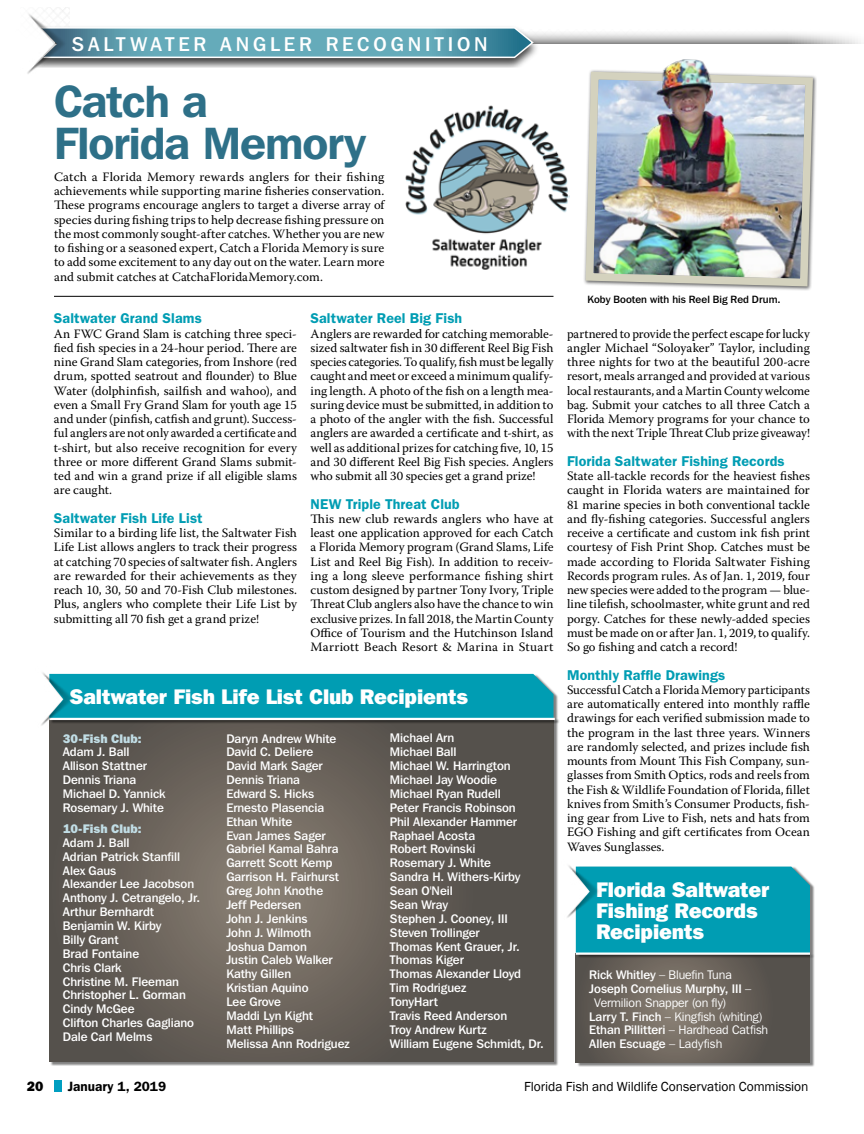
<style>
.page{position:relative;width:864px;height:1134px;background:#fff}
.page>*{position:absolute;margin:0;border:0;box-sizing:border-box;transform-origin:0 0}
.t1{font:600 45px/42px "Franklin Gothic IT Cby BT";letter-spacing:-.02em;color:#2e7088}
.t2{font:800 21px/21px "Franklin Gothic IT Cby BT";letter-spacing:-.01em;color:#fff}
.t3{font:500 19.8px "Franklin Gothic IT Cby BT";letter-spacing:.2em;color:#fff}
.t4{font:600 14.25px "Franklin Gothic";letter-spacing:.005em;color:#009db3}
.t5{font:13.5px "Franklin Gothic";letter-spacing:-.005em;color:#000}
.t6{font:600 13.5px "Franklin Gothic";color:#000}
.t7{font:800 13.5px "Franklin Gothic IT Cby BT";color:#000}
.t8{font:12.75px/14.2px "Warnock Pro";color:#000;text-align:justify}
.t9{font:500 12.3px/13.8px "Franklin Gothic IT Cby BT";letter-spacing:-.005em;color:#fff}
.t10{font:12.3px "Franklin Gothic IT Cby BT";letter-spacing:-.01em;color:#fff}
.t11{font:800 12.3px "Franklin Gothic IT Cby BT";color:#c1dde5}
.t12{font:500 10.5px "Franklin Gothic IT Cby BT";letter-spacing:.005em;color:#000}
.s1{font-weight:500}
.s2{font-weight:400}
</style>
<div class="page">
<div style="left:56px;top:30px;width:808px;height:23px;background:#000;opacity:.9"></div>
<div style="left:56px;top:45px;width:808px;height:8px;background:#fff"></div>
<div style="left:33px;top:25px;width:507px;height:43px;background:#000;opacity:.75"></div>
<svg style="left:70px;top:26px;width:465px;height:33px;background:#71aab8"></svg>
<img style="left:27px;top:8px;width:43px;height:66px">
<hr style="left:54px;top:296px;width:500px;height:1px;background:#000">
<img style="left:405px;top:105px;width:164px;height:165px">
<div style="left:51px;top:719px;width:508px;height:347px;background:#000;opacity:.5"></div>
<svg style="left:49px;top:724px;width:505px;height:338px;background:#645d56"></svg>
<div style="left:51px;top:674px;width:509px;height:50px;background:#000;opacity:.5"></div>
<div style="left:76px;top:674px;width:478px;height:44px;background:#009db3"></div>
<hr style="left:49px;top:718px;width:506px;height:2px;background:#fff">
<img style="left:41px;top:672px;width:35px;height:58px">
<div style="left:577px;top:954px;width:238px;height:113px;background:#000;opacity:.5"></div>
<svg style="left:576px;top:955px;width:234px;height:108px;background:#686159"></svg>
<div style="left:577px;top:867px;width:238px;height:92px;background:#000;opacity:.5"></div>
<div style="left:576px;top:867px;width:234px;height:86px;background:#009db3"></div>
<hr style="left:576px;top:953px;width:234px;height:2px;background:#fff">
<img style="left:567px;top:865px;width:36px;height:58px">
<img style="left:584px;top:70px;width:233px;height:220px">
<img style="left:623px;top:59px;width:119px;height:79px">
<div style="left:54px;top:1080px;width:7px;height:11px;background:#009ec0"></div>
<h3 class="t3" style="left:72px;top:31px;width:418px">SALTWATER ANGLER RECOGNITION</h3>
<h1 class="t1" style="left:54px;top:80px;width:314px">Catch a<br>Florida Memory</h1>
<p class="t8" style="left:54px;top:169px;width:332px">Catch a Florida Memory rewards anglers for their fishing achievements while supporting marine fisheries conservation.<br>These programs encourage anglers to target a diverse array of species during fishing trips to help decrease fishing pressure on the most commonly sought-after catches. Whether you are new to fishing or a seasoned expert, Catch a Florida Memory is sure to add some excitement to any day out on the water. Learn more and submit catches at CatchaFloridaMemory.com.</p>
<p class="t4" style="left:54px;top:310px;width:149px">Saltwater Grand Slams</p>
<p class="t8" style="left:54px;top:326px;width:245px">An FWC Grand Slam is catching three speci&shy;fied fish species in a 24-hour period. There are nine Grand Slam categories, from Inshore (red drum, spotted seatrout and flounder) to Blue Water (dolphinfish, sailfish and wahoo), and even a Small Fry Grand Slam for youth age 15 and under (pinfish, catfish and grunt). Success&shy;ful anglers are not only awarded a certificate and t-shirt, but also receive recognition for every three or more different Grand Slams submit&shy;ted and win a grand prize if all eligible slams are caught.</p>
<p class="t4" style="left:54px;top:509px;width:150px">Saltwater Fish Life List</p>
<p class="t8" style="left:54px;top:525px;width:245px">Similar to a birding life list, the Saltwater Fish Life List allows anglers to track their progress at catching 70 species of saltwater fish. Anglers are rewarded for their achievements as they reach 10, 30, 50 and 70-Fish Club milestones.<br>Plus, anglers who complete their Life List by submitting all 70 fish get a grand prize!</p>
<p class="t4" style="left:310px;top:310px;width:153px">Saltwater Reel Big Fish</p>
<p class="t8" style="left:310px;top:326px;width:245px">Anglers are rewarded for catching memorable&shy;sized saltwater fish in 30 different Reel Big Fish species categories. To qualify, fish must be legally caught and meet or exceed a minimum qualify&shy;ing length. A photo of the fish on a length mea&shy;suring device must be submitted, in addition to a photo of the angler with the fish. Successful anglers are awarded a certificate and t-shirt, as well as additional prizes for catching five, 10, 15 and 30 different Reel Big Fish species. Anglers who submit all 30 species get a grand prize!</p>
<p class="t4" style="left:310px;top:495px;width:151px">NEW Triple Threat Club</p>
<p class="t8" style="left:310px;top:511px;width:245px">This new club rewards anglers who have at least one application approved for each Catch a Florida Memory program (Grand Slams, Life List and Reel Big Fish). In addition to receiv&shy;ing a long sleeve performance fishing shirt custom designed by partner Tony Ivory, Triple Threat Club anglers also have the chance to win exclusive prizes. In fall 2018, the Martin County Office of Tourism and the Hutchinson Island Marriott Beach Resort &amp; Marina in Stuart</p>
<h2 class="t2" style="left:70px;top:686px;width:400px">Saltwater Fish Life List Club Recipients</h2>
<p class="t11" style="left:63px;top:730px;width:80px">30-Fish Club:</p>
<p class="t9" style="left:63px;top:745px;width:104px">Adam J. Ball<br>Allison Stattner<br>Dennis Triana<br>Michael D. Yannick<br>Rosemary J. White</p>
<p class="t11" style="left:63px;top:821px;width:80px">10-Fish Club:</p>
<p class="t9" style="left:63px;top:835px;width:139px">Adam J. Ball<br>Adrian Patrick Stanfill<br>Alex Gaus<br>Alexander Lee Jacobson<br>Anthony J. Cetrangelo, Jr.<br>Arthur Bernhardt<br>Benjamin W. Kirby<br>Billy Grant<br>Brad Fontaine<br>Chris Clark<br>Christine M. Fleeman<br>Christopher L. Gorman<br>Cindy McGee<br>Clifton Charles Gagliano<br>Dale Carl Melms</p>
<p class="t9" style="left:226px;top:731px;width:125px">Daryn Andrew White<br>David C. Deliere<br>David Mark Sager<br>Dennis Triana<br>Edward S. Hicks<br>Ernesto Plasencia<br>Ethan White<br>Evan James Sager<br>Gabriel Kamal Bahra<br>Garrett Scott Kemp<br>Garrison H. Fairhurst<br>Greg John Knothe<br>Jeff Pedersen<br>John J. Jenkins<br>John J. Wilmoth<br>Joshua Damon<br>Justin Caleb Walker<br>Kathy Gillen<br>Kristian Aquino<br>Lee Grove<br>Maddi Lyn Kight<br>Matt Phillips<br>Melissa Ann Rodriguez</p>
<p class="t9" style="left:390px;top:731px;width:156px">Michael Arn<br>Michael Ball<br>Michael W. Harrington<br>Michael Jay Woodie<br>Michael Ryan Rudell<br>Peter Francis Robinson<br>Phil Alexander Hammer<br>Raphael Acosta<br>Robert Rovinski<br>Rosemary J. White<br>Sandra H. Withers-Kirby<br>Sean O'Neil<br>Sean Wray<br>Stephen J. Cooney, III<br>Steven Trollinger<br>Thomas Kent Grauer, Jr.<br>Thomas Kiger<br>Thomas Alexander Lloyd<br>Tim Rodriguez<br>TonyHart<br>Travis Reed Anderson<br>Troy Andrew Kurtz<br>William Eugene Schmidt, Dr.</p>
<p class="t12" style="left:588px;top:293px;width:195px">Koby Booten with his Reel Big Red Drum.</p>
<p class="t8" style="left:567px;top:326px;width:245px">partnered to provide the perfect escape for lucky angler Michael “Soloyaker” Taylor, including three nights for two at the beautiful 200-acre resort, meals arranged and provided at various local restaurants, and a Martin County welcome bag. Submit your catches to all three Catch a Florida Memory programs for your chance to with the next Triple Threat Club prize giveaway!</p>
<p class="t4" style="left:567px;top:452px;width:219px">Florida Saltwater Fishing Records</p>
<p class="t8" style="left:567px;top:468px;width:245px">State all-tackle records for the heaviest fishes caught in Florida waters are maintained for 81 marine species in both conventional tackle and fly-fishing categories. Successful anglers receive a certificate and custom ink fish print courtesy of Fish Print Shop. Catches must be made according to Florida Saltwater Fishing Records program rules. As of Jan. 1, 2019, four new species were added to the program — blue&shy;line tilefish, schoolmaster, white grunt and red porgy. Catches for these newly-added species must be made on or after Jan. 1, 2019, to qualify.<br>So go fishing and catch a record!</p>
<p class="t4" style="left:567px;top:666px;width:160px">Monthly Raffle Drawings</p>
<p class="t8" style="left:567px;top:682px;width:245px">Successful Catch a Florida Memory participants are automatically entered into monthly raffle drawings for each verified submission made to the program in the last three years. Winners are randomly selected, and prizes include fish mounts from Mount This Fish Company, sun&shy;glasses from Smith Optics, rods and reels from the Fish &amp; Wildlife Foundation of Florida, fillet knives from Smith’s Consumer Products, fish&shy;ing gear from Live to Fish, nets and hats from EGO Fishing and gift certificates from Ocean Waves Sunglasses.</p>
<h2 class="t2" style="left:596px;top:879px;width:175px">Florida Saltwater<br>Fishing Records<br>Recipients</h2>
<p class="t10" style="left:589px;top:967px;width:144px"><span class="s1">Rick Whitley</span> – Bluefin Tuna</p>
<p class="t9" style="left:589px;top:981px;width:164px">Joseph Cornelius Murphy, III <span class="s2">–</span></p>
<p class="t10" style="left:594px;top:995px;width:134px">Vermilion Snapper (on fly)</p>
<p class="t10" style="left:589px;top:1009px;width:175px"><span class="s1">Larry T. Finch</span> – Kingfish (whiting)</p>
<p class="t10" style="left:589px;top:1023px;width:180px"><span class="s1">Ethan Pillitteri</span> – Hardhead Catfish</p>
<p class="t9" style="left:589px;top:1037px;width:134px">Allen Escuage <span class="s2">– Ladyfish</span></p>
<p class="t7" style="left:27px;top:1077px;width:18px">20</p>
<p class="t6" style="left:68px;top:1079px;width:100px">January 1, 2019</p>
<p class="t5" style="left:524px;top:1079px;width:286px">Florida Fish and Wildlife Conservation Commission</p>
</div>
